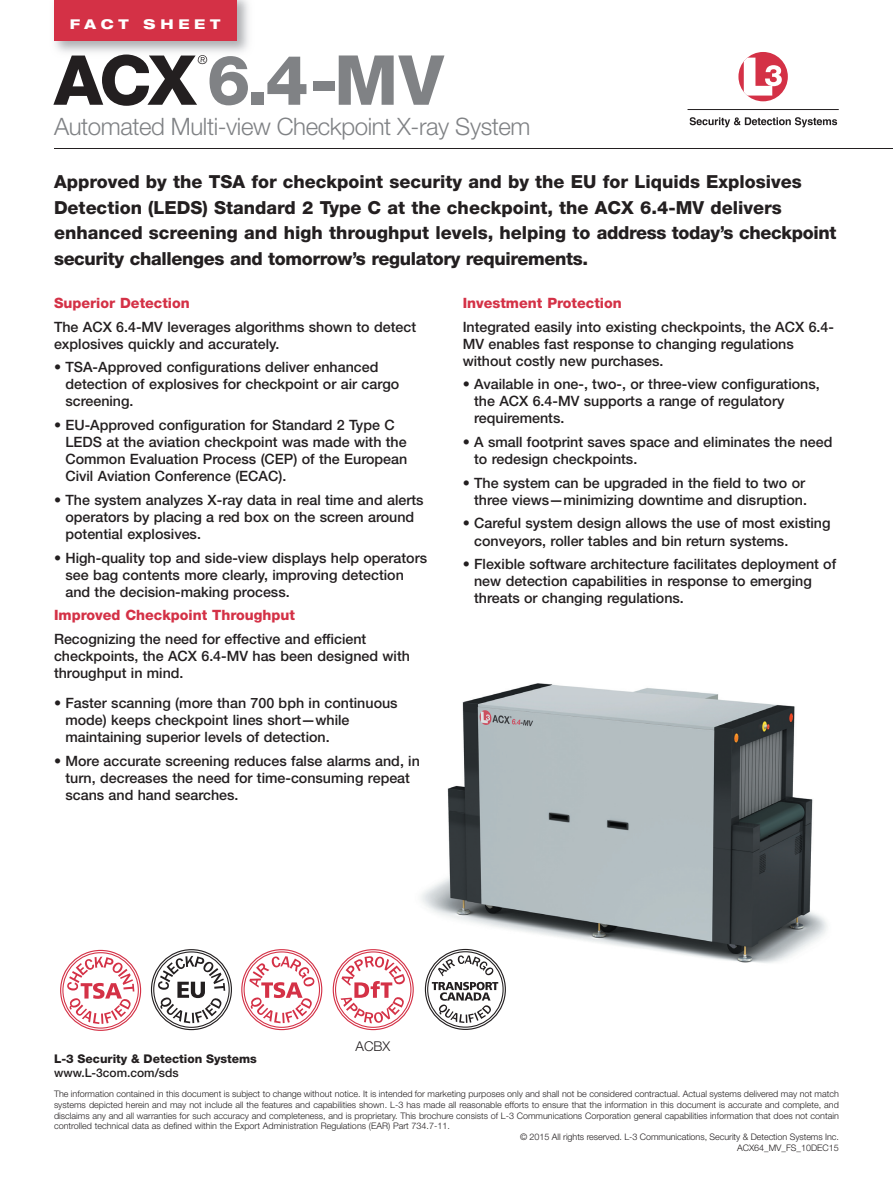
<style>
.page{position:relative;width:893px;height:1188px;background:#fff}
.page>*{position:absolute;margin:0;border:0;box-sizing:border-box;transform-origin:0 0}
.t1{font:800 69px "Helvetica Neue LT Std";color:#808285}
.t2{font:300 24px "Helvetica Neue LT Std";letter-spacing:-.015em;color:#808285}
.t3{font:800 18px/25.5px "Helvetica Neue LT Std";color:#231f20}
.t4{font:500 14.25px/17.1px "Helvetica Neue LT Std";color:#231f20}
.t5{font:800 14.25px "Helvetica Neue LT Std";color:#d43146}
.t6{font:800 expanded 13.5px "Helvetica Neue LT Std";letter-spacing:.355em;color:#fff}
.t7{font:300 13.5px "Helvetica Neue LT Std";color:#231f20}
.t8{font:300 12.6px "Helvetica Neue LT Std";color:#231f20}
.t9{font:800 12px "Helvetica Neue LT Std";color:#231f20}
.t10{font:500 12px "Helvetica Neue LT Std";color:#231f20}
.t11{font:300 9px "Helvetica Neue LT Std";color:#231f20}
.s1{color:#231f20}
</style>
<div class="page">
<img style="left:421px;top:683px;width:407px;height:296px">
<hr style="left:54px;top:148px;width:839px;height:1px;background:#231f20">
<img style="left:54px;top:0;width:195px;height:60px">
<img style="left:69px;top:55px;width:74px;height:5px">
<img style="left:147px;top:56px;width:50px;height:4px">
<svg style="left:198px;top:55px;width:9px;height:5px"></svg>
<img style="left:210px;top:56px;width:39px;height:4px">
<div style="left:54px;top:0;width:182px;height:40px;background:#d43146"></div>
<hr style="left:688px;top:109px;width:151px;height:1px;background:#231f20">
<svg style="left:738px;top:52px;width:50px;height:49px"></svg>
<svg style="left:744px;top:58px;width:38px;height:38px"></svg>
<svg style="left:690px;top:117px;width:147px;height:10px"></svg>
<div style="left:62px;top:952px;width:77px;height:77px;border:1px solid #d43146;border-radius:50%"></div>
<div style="left:60px;top:950px;width:81px;height:81px;border:1px solid #d43146;border-radius:50%"></div>
<svg style="left:67px;top:957px;width:67px;height:67px"></svg>
<div style="left:153px;top:951px;width:77px;height:77px;border:1px solid #231f20;border-radius:50%"></div>
<div style="left:151px;top:949px;width:81px;height:81px;border:1px solid #231f20;border-radius:50%"></div>
<svg style="left:158px;top:956px;width:67px;height:67px"></svg>
<div style="left:244px;top:951px;width:76px;height:77px;border:1px solid #d43146;border-radius:50%"></div>
<div style="left:241px;top:949px;width:81px;height:81px;border:1px solid #d43146;border-radius:50%"></div>
<svg style="left:249px;top:956px;width:66px;height:67px"></svg>
<div style="left:335px;top:951px;width:76px;height:77px;border:1px solid #d43146;border-radius:50%"></div>
<div style="left:333px;top:949px;width:81px;height:81px;border:1px solid #d43146;border-radius:50%"></div>
<svg style="left:341px;top:956px;width:64px;height:67px"></svg>
<div style="left:427px;top:951px;width:77px;height:77px;border:1px solid #231f20;border-radius:50%"></div>
<div style="left:425px;top:949px;width:81px;height:81px;border:1px solid #231f20;border-radius:50%"></div>
<svg style="left:438px;top:955px;width:56px;height:21px"></svg>
<svg style="left:432px;top:982px;width:66px;height:41px"></svg>
<p class="t6" style="left:70px;top:17px;width:152px">FACT SHEET</p>
<h1 class="t1" style="left:54px;top:56px;width:391px"><span class="s1">ACX</span> 6.4-MV</h1>
<p class="t8" style="left:197px;top:55px;width:12px">®</p>
<h2 class="t2" style="left:54px;top:118px;width:478px">Automated Multi-view Checkpoint X-ray System</h2>
<p class="t3" style="left:54px;top:171px;width:784px">Approved by the TSA for checkpoint security and by the EU for Liquids Explosives Detection (LEDS) Standard 2 Type C at the checkpoint, the ACX 6.4-MV delivers enhanced screening and high throughput levels, helping to address today’s checkpoint security challenges and tomorrow’s regulatory requirements.</p>
<p class="t5" style="left:54px;top:298px;width:137px">Superior Detection</p>
<p class="t4" style="left:54px;top:319px;width:364px">The ACX 6.4-MV leverages algorithms shown to detect explosives quickly and accurately.</p>
<p class="t4" style="left:65px;top:360px;width:335px;text-indent:-11px">• TSA-Approved configurations deliver enhanced detection of explosives for checkpoint or air cargo screening.</p>
<p class="t4" style="left:65px;top:418px;width:343px;text-indent:-11px">• EU-Approved configuration for Standard 2 Type C LEDS at the aviation checkpoint was made with the Common Evaluation Process (CEP) of the European Civil Aviation Conference (ECAC).</p>
<p class="t4" style="left:65px;top:493px;width:360px;text-indent:-11px">• The system analyzes X-ray data in real time and alerts operators by placing a red box on the screen around potential explosives.</p>
<p class="t4" style="left:65px;top:550px;width:363px;text-indent:-11px">• High-quality top and side-view displays help operators see bag contents more clearly, improving detection and the decision-making process.</p>
<p class="t5" style="left:54px;top:610px;width:243px">Improved Checkpoint Throughput</p>
<p class="t4" style="left:54px;top:632px;width:357px">Recognizing the need for effective and efficient checkpoints, the ACX 6.4-MV has been designed with throughput in mind.</p>
<p class="t4" style="left:65px;top:696px;width:334px;text-indent:-11px">• Faster scanning (more than 700 bph in continuous mode) keeps checkpoint lines short—while maintaining superior levels of detection.</p>
<p class="t4" style="left:65px;top:754px;width:356px;text-indent:-11px">• More accurate screening reduces false alarms and, in turn, decreases the need for time-consuming repeat scans and hand searches.</p>
<p class="t5" style="left:463px;top:298px;width:161px">Investment Protection</p>
<p class="t4" style="left:463px;top:319px;width:373px">Integrated easily into existing checkpoints, the ACX 6.4-<br>MV enables fast response to changing regulations without costly new purchases.</p>
<p class="t4" style="left:474px;top:377px;width:347px;text-indent:-11px">• Available in one-, two-, or three-view configurations, the ACX 6.4-MV supports a range of regulatory requirements.</p>
<p class="t4" style="left:474px;top:435px;width:360px;text-indent:-11px">• A small footprint saves space and eliminates the need to redesign checkpoints.</p>
<p class="t4" style="left:463px;top:476px;width:346px;text-align:right">• The system can be upgraded in the field to two or three views—minimizing downtime and disruption.</p>
<p class="t4" style="left:474px;top:516px;width:358px;text-indent:-11px">• Careful system design allows the use of most existing conveyors, roller tables and bin return systems.</p>
<p class="t4" style="left:474px;top:557px;width:364px;text-indent:-11px">• Flexible software architecture facilitates deployment of new detection capabilities in response to emerging threats or changing regulations.</p>
<p class="t9" style="left:54px;top:1054px;width:204px">L-3 Security &amp; Detection Systems</p>
<p class="t10" style="left:54px;top:1069px;width:126px">www.L-3com.com/sds</p>
<p class="t7" style="left:356px;top:1042px;width:36px">ACBX</p>
<p class="t11" style="left:54px;top:1091px;width:786px">The information contained in this document is subject to change without notice. It is intended for marketing purposes only and shall not be considered contractual. Actual systems delivered may not match</p>
<p class="t11" style="left:54px;top:1101px;width:786px">systems depicted herein and may not include all the features and capabilities shown. L-3 has made all reasonable efforts to ensure that the information in this document is accurate and complete, and</p>
<p class="t11" style="left:54px;top:1112px;width:786px">disclaims any and all warranties for such accuracy and completeness, and is proprietary. This brochure consists of L-3 Communications Corporation general capabilities information that does not contain</p>
<p class="t11" style="left:54px;top:1123px;width:397px">controlled technical data as defined within the Export Administration Regulations (EAR) Part 734.7-11.</p>
<p class="t11" style="left:520px;top:1134px;width:320px">© 2015 All rights reserved. L-3 Communications, Security &amp; Detection Systems Inc.</p>
<p class="t11" style="left:737px;top:1145px;width:103px">ACX64_MV_FS_10DEC15</p>
</div>
